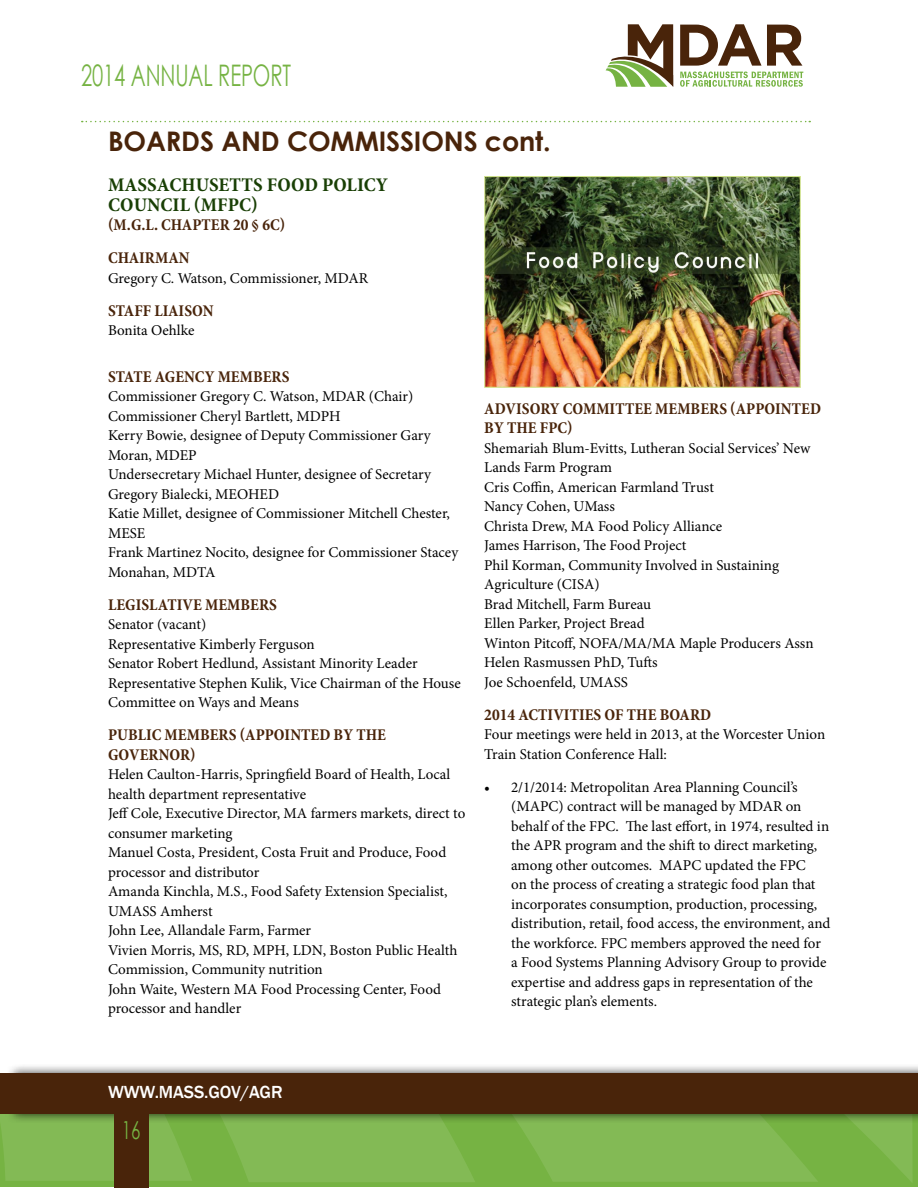
<style>
.page{position:relative;width:918px;height:1188px;background:#fff}
.page>*{position:absolute;margin:0;border:0;box-sizing:border-box;transform-origin:0 0}
.t1{font:29.7px "Century Gothic";letter-spacing:-.005em;color:#76b343;scale:.68 1}
.t2{font:700 27px "Century Gothic";letter-spacing:-.005em;color:#49240a}
.t3{font:24.75px "Century Gothic";color:#76b343;scale:.68 1}
.t4{font:700 condensed 19.5px/19.5px "Minion Pro";letter-spacing:.005em;color:#193f05;scale:1.05 1}
.t5{font:500 18px "Franklin Gothic";letter-spacing:-.005em;color:#fff}
.t6{font:700 condensed 16.5px/19.5px "Minion Pro";letter-spacing:.005em;color:#49240a}
.t7{font:15px/19.5px "Minion Pro";color:#000}
</style>
<div class="page">
<hr style="left:917px;top:1110px;width:1px;height:78px;background:#76b343">
<div style="left:0;top:1109px;width:918px;height:78px;background:#76b343"></div>
<svg style="left:148px;top:1123px;width:764px;height:60px"></svg>
<svg style="left:475px;top:1123px;width:343px;height:59px;fill:#83ba55"></svg>
<svg style="left:0;top:1114px;width:475px;height:68px"></svg>
<div style="left:5px;top:1064px;width:913px;height:59px;background:#000;opacity:.75"></div>
<div style="left:0;top:1073px;width:918px;height:41px;background:#49240a"></div>
<div style="left:114px;top:1095px;width:34px;height:93px;background:#49240a"></div>
<svg style="left:680px;top:72px;width:123px;height:15px"></svg>
<svg style="left:680px;top:24px;width:122px;height:42px"></svg>
<svg style="left:606px;top:24px;width:67px;height:63px"></svg>
<svg style="left:82px;top:121px;width:728px;height:1px"></svg>
<img style="left:484px;top:177px;width:316px;height:211px">
<h1 class="t1" style="left:81px;top:54px;width:311px">2014 ANNUAL REPORT</h1>
<h2 class="t2" style="left:108px;top:121px;width:444px">BOARDS AND COMMISSIONS cont.</h2>
<h3 class="t4" style="left:108px;top:175px;width:268px">MASSACHUSETTS FOOD POLICY<br>COUNCIL (MFPC)</h3>
<p class="t6" style="left:108px;top:208px;width:179px;line-height:33px">(M.G.L. CHAPTER 20 § 6C)<br>CHAIRMAN</p>
<p class="t7" style="left:108px;top:268px;width:262px">Gregory C. Watson, Commissioner, MDAR</p>
<p class="t6" style="left:108px;top:300px;width:107px">STAFF LIAISON</p>
<p class="t7" style="left:108px;top:321px;width:88px">Bonita Oehlke</p>
<p class="t6" style="left:108px;top:366px;width:183px">STATE AGENCY MEMBERS</p>
<p class="t7" style="left:108px;top:387px;width:352px">Commissioner Gregory C. Watson, MDAR (Chair)<br>Commissioner Cheryl Bartlett, MDPH<br>Kerry Bowie, designee of Deputy Commissioner Gary Moran, MDEP<br>Undersecretary Michael Hunter, designee of Secretary Gregory Bialecki, MEOHED<br>Katie Millet, designee of Commissioner Mitchell Chester, MESE<br>Frank Martinez Nocito, designee for Commissioner Stacey Monahan, MDTA</p>
<p class="t6" style="left:108px;top:594px;width:170px">LEGISLATIVE MEMBERS</p>
<p class="t7" style="left:108px;top:615px;width:354px">Senator (vacant)<br>Representative Kimberly Ferguson<br>Senator Robert Hedlund, Assistant Minority Leader Representative Stephen Kulik, Vice Chairman of the House Committee on Ways and Means</p>
<p class="t6" style="left:108px;top:725px;width:280px">PUBLIC MEMBERS (APPOINTED BY THE<br>GOVERNOR)</p>
<p class="t7" style="left:108px;top:765px;width:359px">Helen Caulton-Harris, Springfield Board of Health, Local health department representative<br>Jeff Cole, Executive Director, MA farmers markets, direct to consumer marketing<br>Manuel Costa, President, Costa Fruit and Produce, Food processor and distributor<br>Amanda Kinchla, M.S., Food Safety Extension Specialist, UMASS Amherst<br>John Lee, Allandale Farm, Farmer<br>Vivien Morris, MS, RD, MPH, LDN, Boston Public Health Commission, Community nutrition<br>John Waite, Western MA Food Processing Center, Food processor and handler</p>
<p class="t6" style="left:484px;top:399px;width:338px">ADVISORY COMMITTEE MEMBERS (APPOINTED<br>BY THE FPC)</p>
<p class="t7" style="left:484px;top:438px;width:331px">Shemariah Blum-Evitts, Lutheran Social Services’ New<br>Lands Farm Program<br>Cris Coffin, American Farmland Trust<br>Nancy Cohen, UMass<br>Christa Drew, MA Food Policy Alliance<br>James Harrison, The Food Project<br>Phil Korman, Community Involved in Sustaining<br>Agriculture (CISA)<br>Brad Mitchell, Farm Bureau<br>Ellen Parker, Project Bread<br>Winton Pitcoff, NOFA/MA/MA Maple Producers Assn<br>Helen Rasmussen PhD, Tufts<br>Joe Schoenfeld, UMASS</p>
<p class="t6" style="left:484px;top:705px;width:228px">2014 ACTIVITIES OF THE BOARD</p>
<p class="t7" style="left:484px;top:725px;width:343px">Four meetings were held in 2013, at the Worcester Union<br>Train Station Conference Hall:</p>
<p class="t7" style="left:511px;top:777px;width:321px;text-indent:-27px">• 2/1/2014: Metropolitan Area Planning Council’s (MAPC) contract will be managed by MDAR on behalf of the FPC. The last effort, in 1974, resulted in the APR program and the shift to direct marketing, among other outcomes. MAPC updated the FPC<br>on the process of creating a strategic food plan that incorporates consumption, production, processing, distribution, retail, food access, the environment, and the workforce. FPC members approved the need for a Food Systems Planning Advisory Group to provide expertise and address gaps in representation of the strategic plan’s elements.</p>
<p class="t5" style="left:108px;top:1081px;width:176px">WWW.MASS.GOV/AGR</p>
<h3 class="t3" style="left:122px;top:1113px;width:29px">16</h3>
</div>
